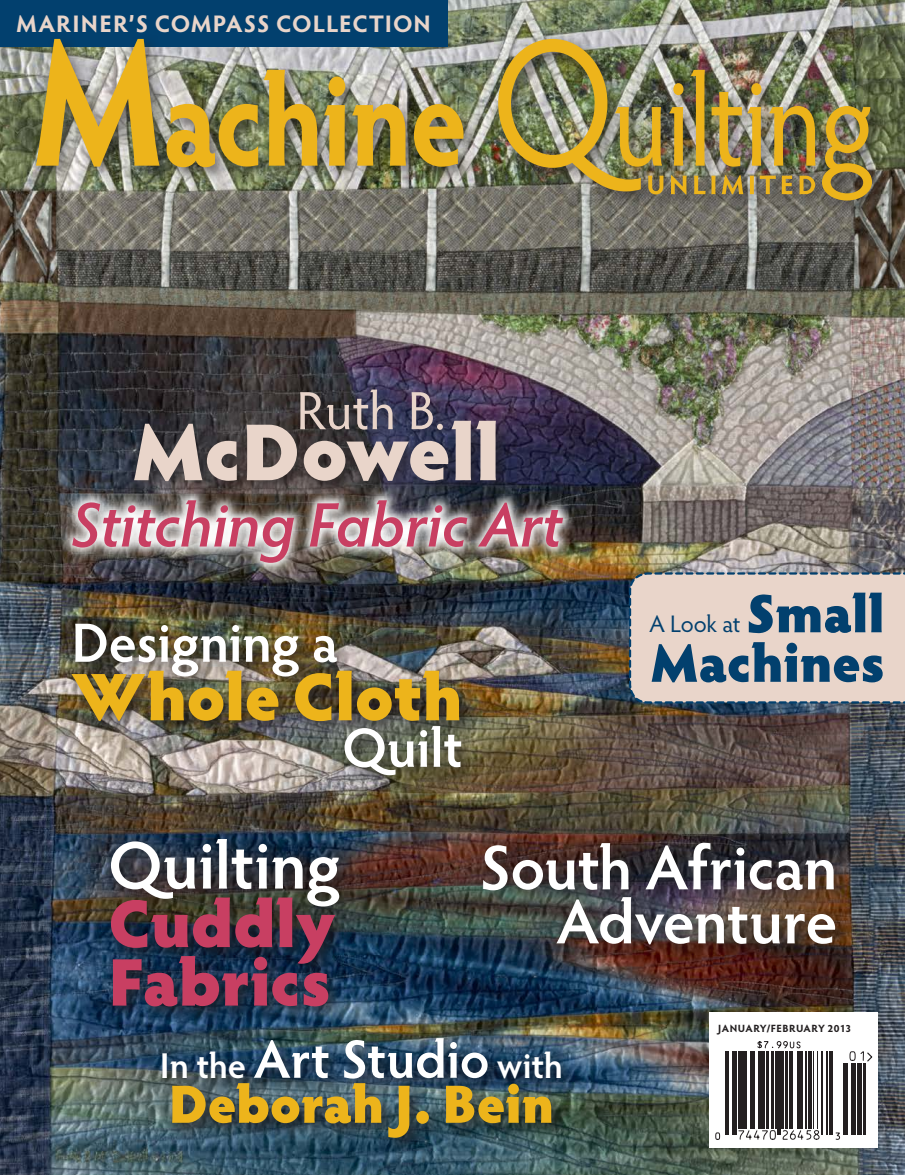
<style>
.page{position:relative;width:905px;height:1175px;background:#fff}
.page>*{position:absolute;margin:0;border:0;box-sizing:border-box;transform-origin:0 0}
.t1{font:900 81px "Hypatia Sans Pro";color:#e9d5ca}
.t2{font:900 67.5px/58.5px "Hypatia Sans Pro";letter-spacing:-.01em;color:#c83f62;text-align:justify}
.t3{font:900 67.5px "Hypatia Sans Pro";letter-spacing:-.01em;color:#edb41b}
.t4{font:600 63px/54px "Hypatia Sans Pro";letter-spacing:-.01em;color:#fff;text-align:right}
.t5{font:italic 600 63px "Hypatia Sans Pro";color:#c83f62}
.t6{font:600 55.5px "Hypatia Sans Pro";letter-spacing:-.005em;color:#fff}
.t7{font:900 54px "Hypatia Sans Pro";letter-spacing:-.005em;color:#edb41b}
.t8{font:900 54px/49.5px "Hypatia Sans Pro";letter-spacing:-.005em;color:#02406e;text-align:right}
.t9{font:54px "Hypatia Sans Pro";color:#e9d5ca}
.t10{font:600 36px "Hypatia Sans Pro";letter-spacing:-.005em;color:#fff}
.t11{font:700 24px "Hypatia Sans Pro";letter-spacing:.04em;color:#e9d5ca}
.t12{font:24px "Hypatia Sans Pro";letter-spacing:-.01em;color:#02406e}
.t13{font:700 10.5px "Hypatia Sans Pro";letter-spacing:.045em;color:#231f20}
.s1{font-weight:600;color:#fff}
.s2{font-size:54px}
</style>
<div class="page">
<img style="left:0;top:0;width:904px;height:1174px">
<div style="left:0;top:0;width:447px;height:46px;background:#02406e"></div>
<svg style="left:709px;top:1012px;width:169px;height:136px"></svg>
<hr style="left:725px;top:1051px;width:1px;height:83px;background:#231f20">
<hr style="left:727px;top:1051px;width:1px;height:83px;background:#231f20">
<hr style="left:732px;top:1051px;width:2px;height:83px;background:#231f20">
<hr style="left:735px;top:1051px;width:1px;height:83px;background:#231f20">
<hr style="left:738px;top:1051px;width:3px;height:78px;background:#231f20">
<hr style="left:742px;top:1051px;width:2px;height:78px;background:#231f20">
<hr style="left:745px;top:1051px;width:1px;height:78px;background:#231f20">
<hr style="left:750px;top:1051px;width:2px;height:78px;background:#231f20">
<hr style="left:753px;top:1051px;width:1px;height:78px;background:#231f20">
<hr style="left:758px;top:1051px;width:2px;height:78px;background:#231f20">
<hr style="left:761px;top:1051px;width:3px;height:78px;background:#231f20">
<hr style="left:766px;top:1051px;width:2px;height:78px;background:#231f20">
<hr style="left:771px;top:1051px;width:2px;height:78px;background:#231f20">
<hr style="left:775px;top:1051px;width:1px;height:78px;background:#231f20">
<hr style="left:777px;top:1051px;width:1px;height:83px;background:#231f20">
<hr style="left:779px;top:1051px;width:1px;height:83px;background:#231f20">
<hr style="left:781px;top:1051px;width:3px;height:78px;background:#231f20">
<hr style="left:785px;top:1051px;width:2px;height:78px;background:#231f20">
<hr style="left:789px;top:1051px;width:1px;height:78px;background:#231f20">
<hr style="left:792px;top:1051px;width:1px;height:78px;background:#231f20">
<hr style="left:797px;top:1051px;width:1px;height:78px;background:#231f20">
<hr style="left:799px;top:1051px;width:4px;height:78px;background:#231f20">
<hr style="left:805px;top:1051px;width:1px;height:78px;background:#231f20">
<hr style="left:808px;top:1051px;width:4px;height:78px;background:#231f20">
<hr style="left:813px;top:1051px;width:1px;height:78px;background:#231f20">
<hr style="left:816px;top:1051px;width:1px;height:78px;background:#231f20">
<hr style="left:821px;top:1051px;width:1px;height:83px;background:#231f20">
<hr style="left:826px;top:1051px;width:1px;height:83px;background:#231f20">
<hr style="left:829px;top:1051px;width:1px;height:83px;background:#231f20">
<hr style="left:831px;top:1051px;width:1px;height:83px;background:#231f20">
<hr style="left:843px;top:1063px;width:1px;height:71px;background:#231f20">
<hr style="left:845px;top:1063px;width:3px;height:71px;background:#231f20">
<hr style="left:851px;top:1063px;width:2px;height:71px;background:#231f20">
<hr style="left:854px;top:1063px;width:1px;height:71px;background:#231f20">
<hr style="left:857px;top:1063px;width:1px;height:71px;background:#231f20">
<hr style="left:859px;top:1063px;width:2px;height:71px;background:#231f20">
<hr style="left:863px;top:1063px;width:3px;height:71px;background:#231f20">
<svg style="left:715px;top:1132px;width:5px;height:8px"></svg>
<svg style="left:738px;top:1129px;width:82px;height:11px"></svg>
<svg style="left:835px;top:1132px;width:5px;height:8px"></svg>
<svg style="left:757px;top:1041px;width:44px;height:7px"></svg>
<svg style="left:849px;top:1051px;width:24px;height:11px"></svg>
<div style="left:30px;top:32px;width:859px;height:186px;background:#231f20;opacity:.6"></div>
<img style="left:36px;top:39px;width:836px;height:161px">
<div style="left:476px;top:836px;width:376px;height:125px;background:#231f20;opacity:.75"></div>
<div style="left:156px;top:1032px;width:422px;height:123px;background:#231f20;opacity:.75"></div>
<div style="left:67px;top:617px;width:411px;height:175px;background:#231f20;opacity:.75"></div>
<div style="left:104px;top:832px;width:252px;height:191px;background:#231f20;opacity:.75"></div>
<div style="left:627px;top:571px;width:277px;height:133px;background:#e9d5ca"></div>
<div style="left:128px;top:383px;width:385px;height:115px;background:#231f20;opacity:.6"></div>
<img style="left:60px;top:487px;width:515px;height:88px">
<p class="t11" style="left:16px;top:7px;width:416px">MARINER’S COMPASS COLLECTION</p>
<p class="t9" style="left:296px;top:374px;width:151px">Ruth B.</p>
<p class="t1" style="left:133px;top:392px;width:369px">McDowell</p>
<p class="t5" style="left:71px;top:481px;width:492px">Stitching Fabric Art</p>
<p class="t6" style="left:71px;top:604px;width:268px">Designing a</p>
<p class="t3" style="left:71px;top:647px;width:393px">Whole Cloth</p>
<p class="t6" style="left:342px;top:709px;width:122px">Quilt</p>
<p class="t8" style="left:651px;top:586px;width:235px">Small<br>Machines</p>
<p class="t12" style="left:649px;top:608px;width:93px">A Look at</p>
<p class="t2" style="left:108px;top:832px;width:234px"><span class="s1">Quilting </span>Cuddly Fabrics</p>
<p class="t4" style="left:480px;top:838px;width:359px">South African<br>Adventure</p>
<p class="t13" style="left:718px;top:1020px;width:135px">JANUARY/FEBRUARY 2013</p>
<p class="t10" style="left:160px;top:1040px;width:404px">In the <span class="s2">Art Studio</span> with</p>
<p class="t7" style="left:168px;top:1064px;width:387px">Deborah J. Bein</p>
</div>
